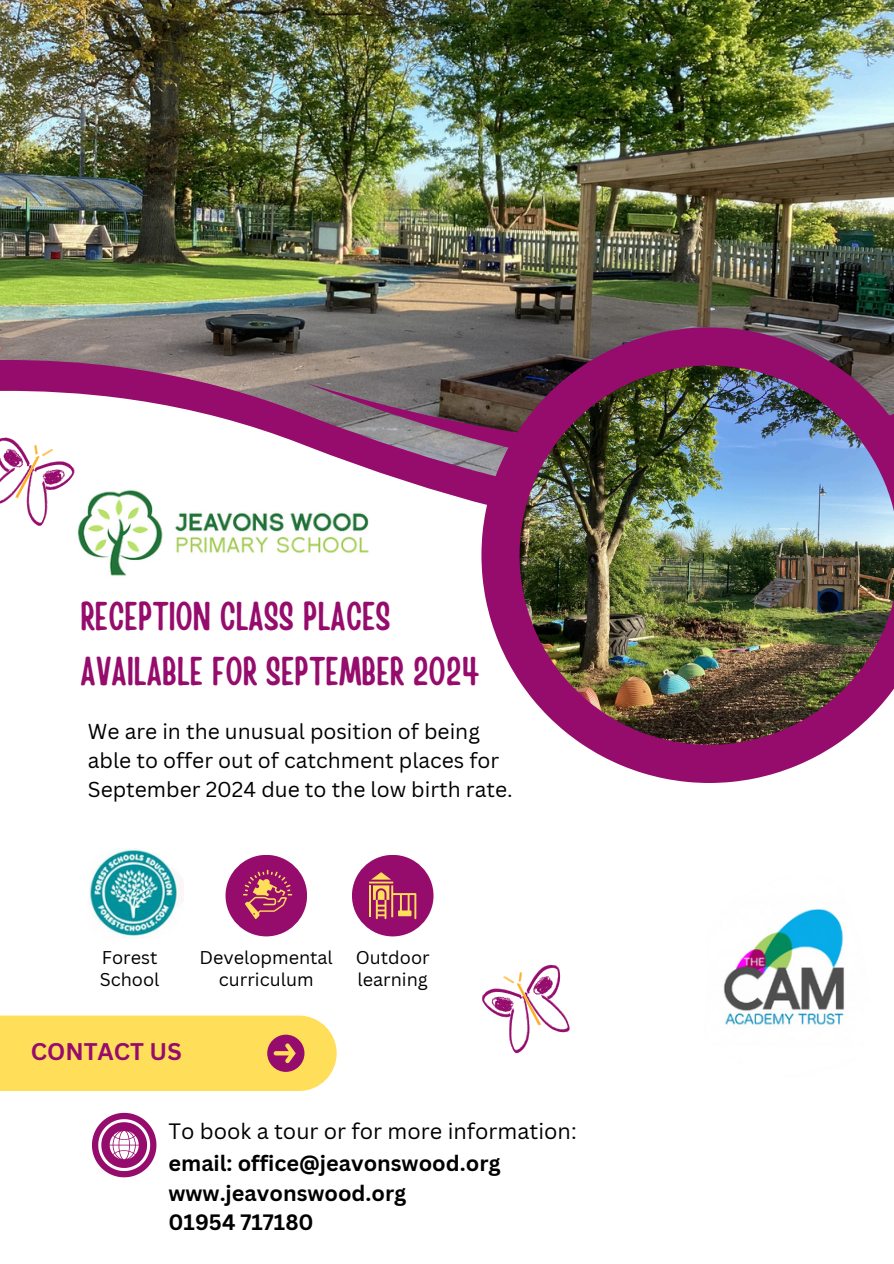
<style>
.page{position:relative;width:894px;height:1264px;background:#fff}
.page>*{position:absolute;margin:0;border:0;box-sizing:border-box;transform-origin:0 0}
.t1{font:39.9px/55.2px "Handy Casual Condensed";color:#960c6c}
.t2{font:700 23.4px "Canva Sans";color:#960c6c}
.t3{font:700 21.6px/29.5px "Canva Sans";color:#000}
.t4{font:21.6px "Canva Sans";color:#000}
.t5{font:21px/29.2px "Canva Sans";color:#000}
.t6{font:18px/21.3px "Canva Sans";color:#000}
</style>
<div class="page">
<img style="left:0;top:0;width:893px;height:354px">
<div style="left:225px;top:854px;width:82px;height:82px;background:#960c6c;border-radius:50%"></div>
<div style="left:352px;top:854px;width:81px;height:82px;background:#960c6c;border-radius:50%"></div>
<svg style="left:243px;top:869px;width:49px;height:50px"></svg>
<svg style="left:0;top:1015px;width:336px;height:76px;background:#fbd75d"></svg>
<svg style="left:369px;top:872px;width:47px;height:47px"></svg>
<svg style="left:92px;top:1112px;width:64px;height:64px"></svg>
<svg style="left:0;top:354px;width:305px;height:92px"></svg>
<svg style="left:305px;top:327px;width:176px;height:177px;background:#916e82"></svg>
<svg style="left:481px;top:327px;width:412px;height:456px"></svg>
<img style="left:519px;top:365px;width:374px;height:379px">
<svg style="left:0;top:437px;width:75px;height:89px"></svg>
<svg style="left:482px;top:964px;width:87px;height:89px"></svg>
<img style="left:65px;top:485px;width:320px;height:91px">
<img style="left:89px;top:848px;width:94px;height:91px">
<img style="left:723px;top:908px;width:121px;height:117px">
<h1 class="t1" style="left:80px;top:586px;width:400px">RECEPTION CLASS PLACES<br>AVAILABLE FOR SEPTEMBER 2024</h1>
<h5 class="t5" style="left:88px;top:716px;width:426px">We are in the unusual position of being able to offer out of catchment places for<br>September 2024 due to the low birth rate.</h5>
<p class="t6" style="left:100px;top:946px;width:61px">Forest<br>School</p>
<p class="t6" style="left:199px;top:946px;width:135px;text-align:center">Developmental curriculum</p>
<p class="t6" style="left:355px;top:946px;width:75px">Outdoor learning</p>
<p class="t2" style="left:31px;top:1034px;width:152px">CONTACT US</p>
<p class="t4" style="left:168px;top:1115px;width:409px">To book a tour or for more information:</p>
<p class="t3" style="left:168px;top:1147px;width:333px">email: office@jeavonswood.org www.jeavonswood.org<br>01954 717180</p>
</div>
